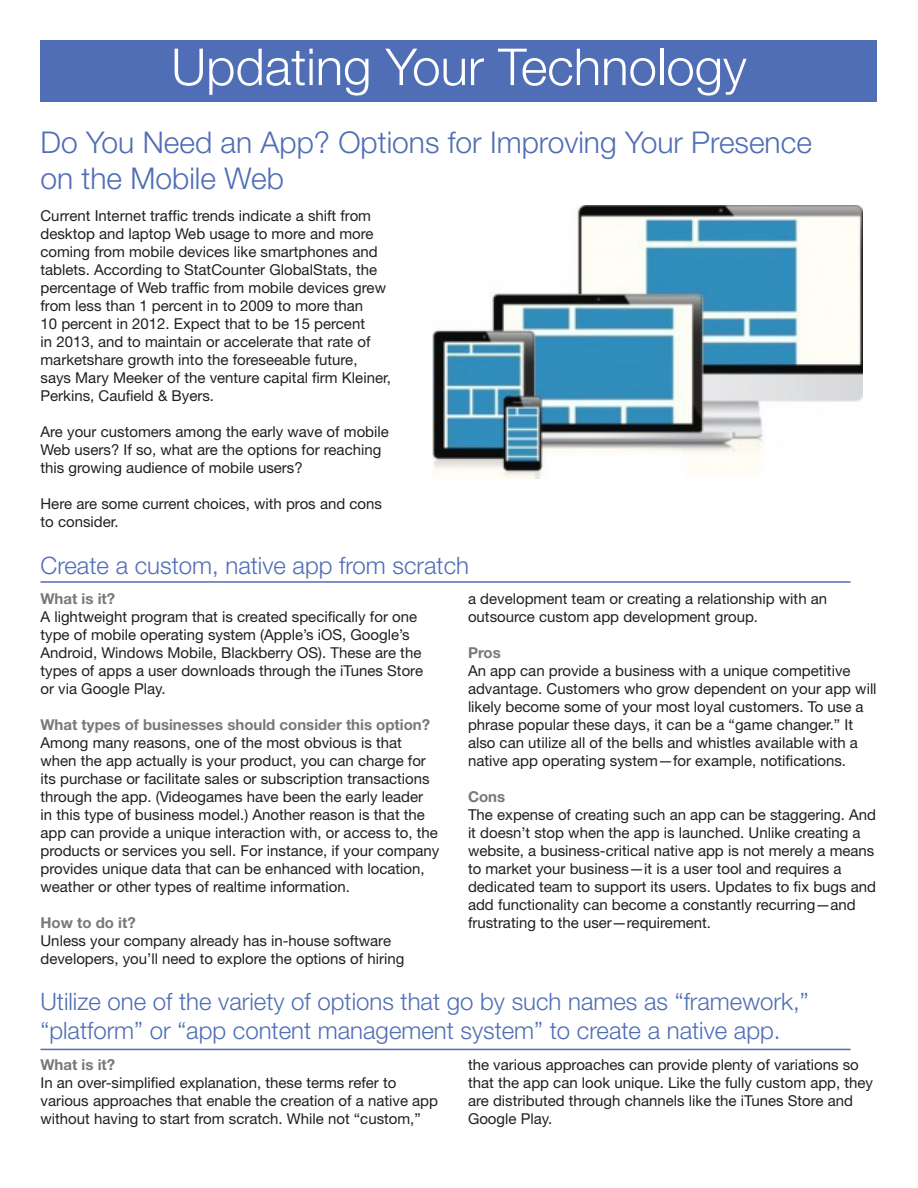
<style>
.page{position:relative;width:918px;height:1188px;background:#fff}
.page>*{position:absolute;margin:0;border:0;box-sizing:border-box;transform-origin:0 0}
.t1{font:300 51px "Helvetica Neue";color:#fff}
.t2{font:300 30px/36px "Helvetica Neue";color:#506eb5}
.t3{font:300 24px/28.8px "Helvetica Neue";color:#506eb5}
.t4{font:15px/18px "Helvetica Neue";color:#231f20}
.t5{font:700 15px "Helvetica Neue";color:#76787b}
</style>
<div class="page">
<div style="left:40px;top:40px;width:838px;height:62px;background:#506eb5"></div>
<img style="left:433px;top:205px;width:430px;height:274px">
<hr style="left:40px;top:1049px;width:810px;height:1px;background:#506eb5">
<hr style="left:40px;top:581px;width:810px;height:2px;background:#506eb5">
<p class="t1" style="left:171px;top:36px;width:577px">Updating Your Technology</p>
<p class="t2" style="left:40px;top:123px;width:773px">Do You Need an App? Options for Improving Your Presence on the Mobile Web</p>
<p class="t4" style="left:40px;top:207px;width:352px">Current Internet traffic trends indicate a shift from desktop and laptop Web usage to more and more coming from mobile devices like smartphones and tablets. According to StatCounter GlobalStats, the percentage of Web traffic from mobile devices grew from less than 1 percent in to 2009 to more than<br>10 percent in 2012. Expect that to be 15 percent<br>in 2013, and to maintain or accelerate that rate of marketshare growth into the foreseeable future, says Mary Meeker of the venture capital firm Kleiner, Perkins, Caufield &amp; Byers.</p>
<p class="t4" style="left:40px;top:423px;width:350px">Are your customers among the early wave of mobile<br>Web users? If so, what are the options for reaching this growing audience of mobile users?</p>
<p class="t4" style="left:40px;top:495px;width:343px">Here are some current choices, with pros and cons to consider.</p>
<p class="t3" style="left:40px;top:550px;width:430px">Create a custom, native app from scratch</p>
<p class="t5" style="left:40px;top:589px;width:76px">What is it?</p>
<p class="t4" style="left:40px;top:607px;width:384px">A lightweight program that is created specifically for one type of mobile operating system (Apple’s iOS, Google’s Android, Windows Mobile, Blackberry OS). These are the types of apps a user downloads through the iTunes Store or via Google Play.</p>
<p class="t5" style="left:40px;top:715px;width:391px">What types of businesses should consider this option?</p>
<p class="t4" style="left:40px;top:733px;width:400px">Among many reasons, one of the most obvious is that when the app actually is your product, you can charge for its purchase or facilitate sales or subscription transactions through the app. (Videogames have been the early leader<br>in this type of business model.) Another reason is that the app can provide a unique interaction with, or access to, the products or services you sell. For instance, if your company provides unique data that can be enhanced with location, weather or other types of realtime information.</p>
<p class="t5" style="left:40px;top:913px;width:97px">How to do it?</p>
<p class="t4" style="left:40px;top:931px;width:365px">Unless your company already has in-house software developers, you’ll need to explore the options of hiring</p>
<p class="t4" style="left:468px;top:589px;width:361px">a development team or creating a relationship with an outsource custom app development group.</p>
<p class="t5" style="left:468px;top:643px;width:34px">Pros</p>
<p class="t4" style="left:468px;top:661px;width:410px">An app can provide a business with a unique competitive advantage. Customers who grow dependent on your app will likely become some of your most loyal customers. To use a phrase popular these days, it can be a “game changer.” It also can utilize all of the bells and whistles available with a native app operating system—for example, notifications.</p>
<p class="t5" style="left:468px;top:787px;width:39px">Cons</p>
<p class="t4" style="left:468px;top:805px;width:410px">The expense of creating such an app can be staggering. And it doesn’t stop when the app is launched. Unlike creating a website, a business-critical native app is not merely a means to market your business—it is a user tool and requires a dedicated team to support its users. Updates to fix bugs and add functionality can become a constantly recurring—and frustrating to the user—requirement.</p>
<p class="t3" style="left:40px;top:987px;width:770px">Utilize one of the variety of options that go by such names as “framework,” “platform” or “app content management system” to create a native app.</p>
<p class="t5" style="left:40px;top:1056px;width:76px">What is it?</p>
<p class="t4" style="left:40px;top:1074px;width:399px">In an over-simplified explanation, these terms refer to various approaches that enable the creation of a native app without having to start from scratch. While not “custom,”</p>
<p class="t4" style="left:468px;top:1056px;width:407px">the various approaches can provide plenty of variations so that the app can look unique. Like the fully custom app, they are distributed through channels like the iTunes Store and Google Play.</p>
</div>
